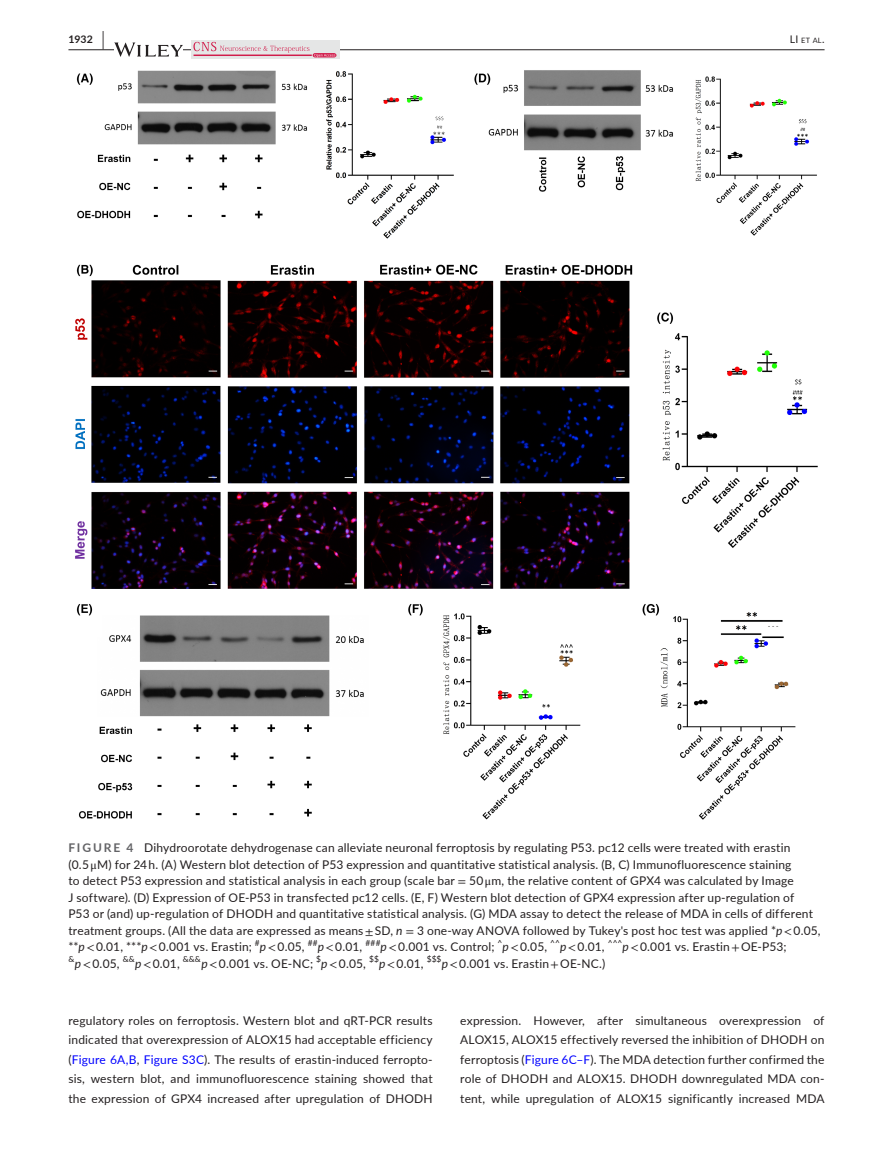
<style>
.page{position:relative;width:893px;height:1174px;background:#fff}
.page>*{position:absolute;margin:0;border:0;box-sizing:border-box;transform-origin:0 0}
.t1{font:12px/19.5px "Lato";letter-spacing:.015em;color:#231f20;text-align:justify}
.t2{font:700 10.5px "Lato";color:#231f20}
.t3{font:8.4px "Lato";color:#231f20}
.t4{font:7.35px "Lato";color:#231f20}
.s1{font-size:19.5px}
.s2{font-size:10.5px}
.s3{font-weight:700;color:#636366}
.s4{font-family:"STIX"}
.s5{font-style:italic}
.s6{color:#00f}
</style>
<div class="page">
<hr style="left:68px;top:49px;width:756px;height:1px;background:#231f20">
<svg style="left:114px;top:42px;width:69px;height:15px"></svg>
<div style="left:191px;top:40px;width:148px;height:19px;background:#e5e6e6"></div>
<hr style="left:313px;top:53px;width:23px;height:4px;background:#d5325d;border-radius:2px">
<svg style="left:193px;top:42px;width:142px;height:15px"></svg>
<img style="left:75px;top:70px;width:743px;height:750px">
<p class="t2" style="left:68px;top:31px;width:37px">1932 <span class="s1">|</span></p>
<p class="t4" style="left:790px;top:35px;width:36px"><span class="s2">LI</span> et al<span class="s2">.</span></p>
<p class="t1" style="left:68px;top:839px;width:754px;line-height:16.5px;text-align:left"><span class="s3">FIGURE 4</span> Dihydroorotate dehydrogenase can alleviate neuronal ferroptosis by regulating P53. pc12 cells were treated with erastin<br>(0.5 <span class="s4">μ</span>M) for 24 h. (A) Western blot detection of P53 expression and quantitative statistical analysis. (B, C) Immunofluorescence staining<br>to detect P53 expression and statistical analysis in each group (scale bar <span class="s4">=</span> 50 <span class="s4">μ</span>m, the relative content of GPX4 was calculated by Image<br>J software). (D) Expression of OE-P53 in transfected pc12 cells. (E, F) Western blot detection of GPX4 expression after up-regulation of<br>P53 or (and) up-regulation of DHODH and quantitative statistical analysis. (G) MDA assay to detect the release of MDA in cells of different treatment groups. (All the data are expressed as means <span class="s4">±</span> SD, <span class="s5">n</span> <span class="s4">=</span> 3 one-way ANOVA followed by Tukey's post hoc test was applied *<span class="s5">p</span><span class="s4">&lt;</span> 0.05, **<span class="s5">p</span><span class="s4">&lt;</span> 0.01, ***<span class="s5">p</span><span class="s4">&lt;</span> 0.001 vs. Erastin;</p>
<p class="t3" style="left:255px;top:936px;width:6px">#</p>
<p class="t1" style="left:260px;top:936px;width:46px"><span class="s5">p</span><span class="s4">&lt;</span> 0.05,</p>
<p class="t3" style="left:308px;top:936px;width:12px">##</p>
<p class="t1" style="left:318px;top:936px;width:46px"><span class="s5">p</span><span class="s4">&lt;</span> 0.01,</p>
<p class="t3" style="left:365px;top:936px;width:17px">###</p>
<p class="t1" style="left:381px;top:936px;width:115px"><span class="s5">p</span><span class="s4">&lt;</span> 0.001 vs. Control;</p>
<p class="t3" style="left:498px;top:936px;width:6px">^</p>
<p class="t3" style="left:550px;top:936px;width:11px">^^</p>
<p class="t3" style="left:608px;top:936px;width:16px">^^^</p>
<p class="t1" style="left:622px;top:936px;width:166px"><span class="s5">p</span><span class="s4">&lt;</span> 0.001 vs. Erastin <span class="s4">+</span> OE-P53;</p>
<p class="t1" style="left:502px;top:936px;width:46px"><span class="s5">p</span><span class="s4">&lt;</span> 0.05,</p>
<p class="t1" style="left:560px;top:936px;width:46px"><span class="s5">p</span><span class="s4">&lt;</span> 0.01,</p>
<p class="t3" style="left:68px;top:953px;width:7px">&amp;</p>
<p class="t1" style="left:75px;top:953px;width:46px"><span class="s5">p</span><span class="s4">&lt;</span> 0.05,</p>
<p class="t3" style="left:123px;top:953px;width:14px">&amp;&amp;</p>
<p class="t1" style="left:135px;top:953px;width:46px"><span class="s5">p</span><span class="s4">&lt;</span> 0.01,</p>
<p class="t3" style="left:183px;top:953px;width:20px">&amp;&amp;&amp;</p>
<p class="t1" style="left:201px;top:953px;width:113px"><span class="s5">p</span><span class="s4">&lt;</span> 0.001 vs. OE-NC;</p>
<p class="t3" style="left:316px;top:953px;width:6px">$</p>
<p class="t1" style="left:321px;top:953px;width:46px"><span class="s5">p</span><span class="s4">&lt;</span> 0.05,</p>
<p class="t3" style="left:369px;top:953px;width:11px">$$</p>
<p class="t1" style="left:379px;top:953px;width:46px"><span class="s5">p</span><span class="s4">&lt;</span> 0.01,</p>
<p class="t3" style="left:427px;top:953px;width:16px">$$$</p>
<p class="t1" style="left:442px;top:953px;width:165px"><span class="s5">p</span><span class="s4">&lt;</span> 0.001 vs. Erastin <span class="s4">+</span> OE-NC.)</p>
<p class="t1" style="left:68px;top:1010px;width:366px">regulatory roles on ferroptosis. Western blot and qRT-PCR results indicated that overexpression of ALOX15 had acceptable efficiency (<span class="s6">Figure 6A,B</span>, <span class="s6">Figure S3C</span>). The results of erastin-induced ferropto&shy;sis, western blot, and immunofluorescence staining showed that the expression of GPX4 increased after upregulation of DHODH</p>
<p class="t1" style="left:460px;top:1010px;width:366px">expression. However, after simultaneous overexpression of ALOX15, ALOX15 effectively reversed the inhibition of DHODH on ferroptosis (<span class="s6">Figure 6C–F</span>). The MDA detection further confirmed the role of DHODH and ALOX15. DHODH downregulated MDA con&shy;tent, while upregulation of ALOX15 significantly increased MDA</p>
</div>
